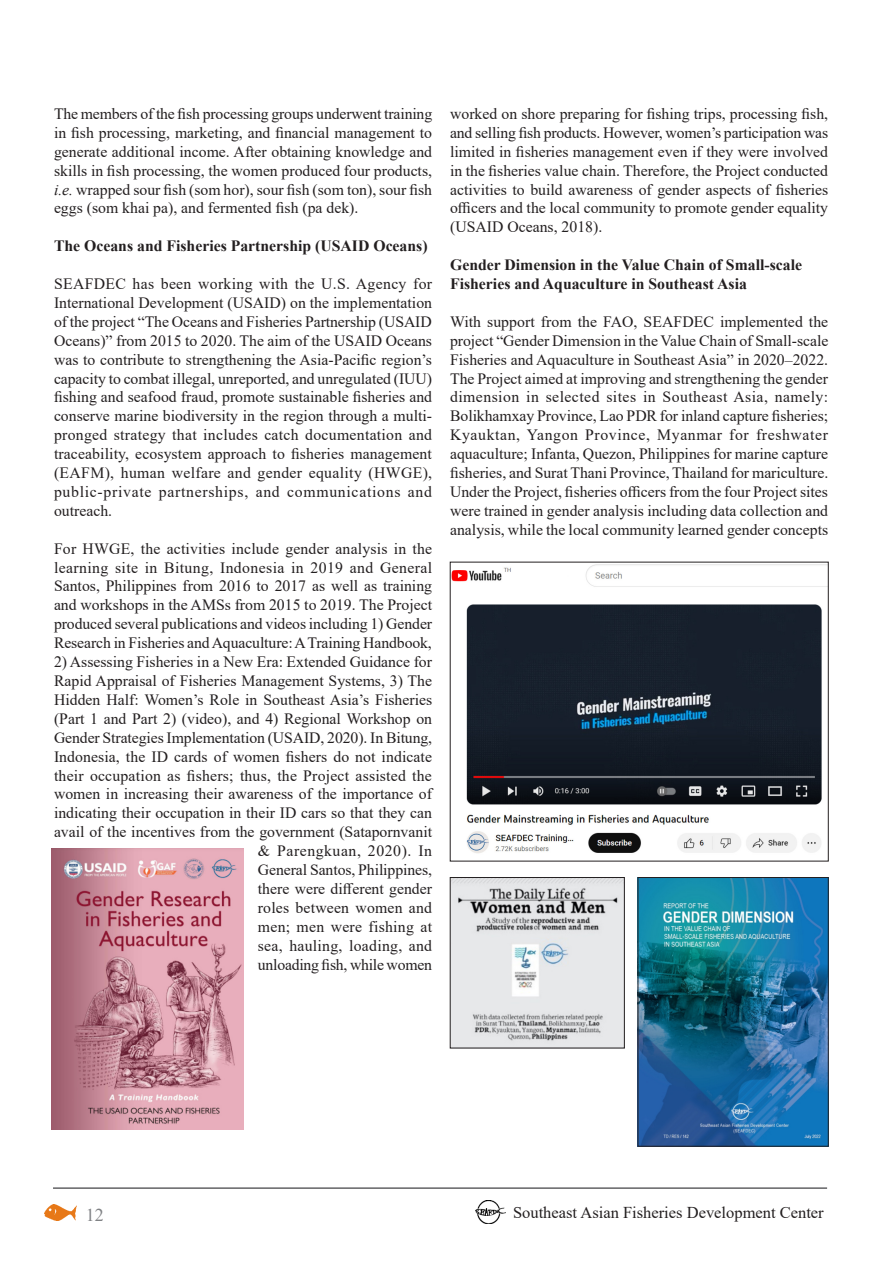
<style>
.page{position:relative;width:893px;height:1263px;background:#fff}
.page>*{position:absolute;margin:0;border:0;box-sizing:border-box;transform-origin:0 0}
.t1{font:18px "Times New Roman";color:#808285}
.t2{font:16.5px "Times New Roman";color:#231f20}
.Text{font:15.75px/18.9px "Times New Roman";color:#231f20;text-align:justify}
.Text-2{font:700 15.75px/18.9px "Times New Roman";color:#231f20}
.s1{font-style:italic}
</style>
<div class="page">
<img style="left:45px;top:1205px;width:32px;height:16px">
<img style="left:475px;top:1200px;width:31px;height:23px">
<hr style="left:53px;top:1187px;width:774px;height:2px;background:#636366">
<img style="left:452px;top:879px;width:170px;height:167px">
<div style="left:450px;top:877px;width:174px;height:171px;border:1px solid #231f20"></div>
<img style="left:452px;top:564px;width:374px;height:289px">
<img style="left:640px;top:879px;width:186px;height:265px">
<img style="left:51px;top:848px;width:193px;height:281px">
<p class="Text" style="left:54px;top:104px;width:380px">The members of the fish processing groups underwent training in fish processing, marketing, and financial management to generate additional income. After obtaining knowledge and skills in fish processing, the women produced four products, <span class="s1">i.e.</span> wrapped sour fish (som hor), sour fish (som ton), sour fish eggs (som khai pa), and fermented fish (pa dek).</p>
<p class="Text-2" style="left:54px;top:236px;width:375px">The Oceans and Fisheries Partnership (USAID Oceans)</p>
<p class="Text" style="left:54px;top:274px;width:380px">SEAFDEC has been working with the U.S. Agency for International Development (USAID) on the implementation of the project “The Oceans and Fisheries Partnership (USAID Oceans)” from 2015 to 2020. The aim of the USAID Oceans was to contribute to strengthening the Asia-Pacific region’s capacity to combat illegal, unreported, and unregulated (IUU) fishing and seafood fraud, promote sustainable fisheries and conserve marine biodiversity in the region through a multi&shy;pronged strategy that includes catch documentation and traceability, ecosystem approach to fisheries management (EAFM), human welfare and gender equality (HWGE), public-private partnerships, and communications and outreach.</p>
<p class="Text" style="left:54px;top:538px;width:380px">For HWGE, the activities include gender analysis in the learning site in Bitung, Indonesia in 2019 and General Santos, Philippines from 2016 to 2017 as well as training and workshops in the AMSs from 2015 to 2019. The Project produced several publications and videos including 1) Gender Research in Fisheries and Aquaculture: A Training Handbook,</p>
<p class="Text" style="left:54px;top:652px;width:380px;text-align:right">2) Assessing Fisheries in a New Era: Extended Guidance for Rapid Appraisal of Fisheries Management Systems, 3) The Hidden Half: Women’s Role in Southeast Asia’s Fisheries (Part 1 and Part 2) (video), and 4) Regional Workshop on Gender Strategies Implementation (USAID, 2020). In Bitung, Indonesia, the ID cards of women fishers do not indicate their occupation as fishers; thus, the Project assisted the women in increasing their awareness of the importance of indicating their occupation in their ID cars so that they can avail of the incentives from the government (Satapornvanit &amp; Parengkuan, 2020). In<br>General Santos, Philippines,<br>there were different gender<br>roles between women and<br>men; men were fishing at<br>sea, hauling, loading, and<br>unloading fish, while women</p>
<p class="Text" style="left:450px;top:104px;width:380px">worked on shore preparing for fishing trips, processing fish, and selling fish products. However, women’s participation was limited in fisheries management even if they were involved in the fisheries value chain. Therefore, the Project conducted activities to build awareness of gender aspects of fisheries officers and the local community to promote gender equality (USAID Oceans, 2018).</p>
<p class="Text-2" style="left:450px;top:255px;width:353px">Gender Dimension in the Value Chain of Small-scale<br>Fisheries and Aquaculture in Southeast Asia</p>
<p class="Text" style="left:450px;top:312px;width:380px">With support from the FAO, SEAFDEC implemented the project “Gender Dimension in the Value Chain of Small-scale Fisheries and Aquaculture in Southeast Asia” in 2020–2022.<br>The Project aimed at improving and strengthening the gender dimension in selected sites in Southeast Asia, namely:<br>Bolikhamxay Province, Lao PDR for inland capture fisheries; Kyauktan, Yangon Province, Myanmar for freshwater aquaculture; Infanta, Quezon, Philippines for marine capture fisheries, and Surat Thani Province, Thailand for mariculture.<br>Under the Project, fisheries officers from the four Project sites were trained in gender analysis including data collection and analysis, while the local community learned gender concepts</p>
<p class="t1" style="left:86px;top:1202px;width:20px">12</p>
<p class="t2" style="left:513px;top:1200px;width:312px">Southeast Asian Fisheries Development Center</p>
</div>
